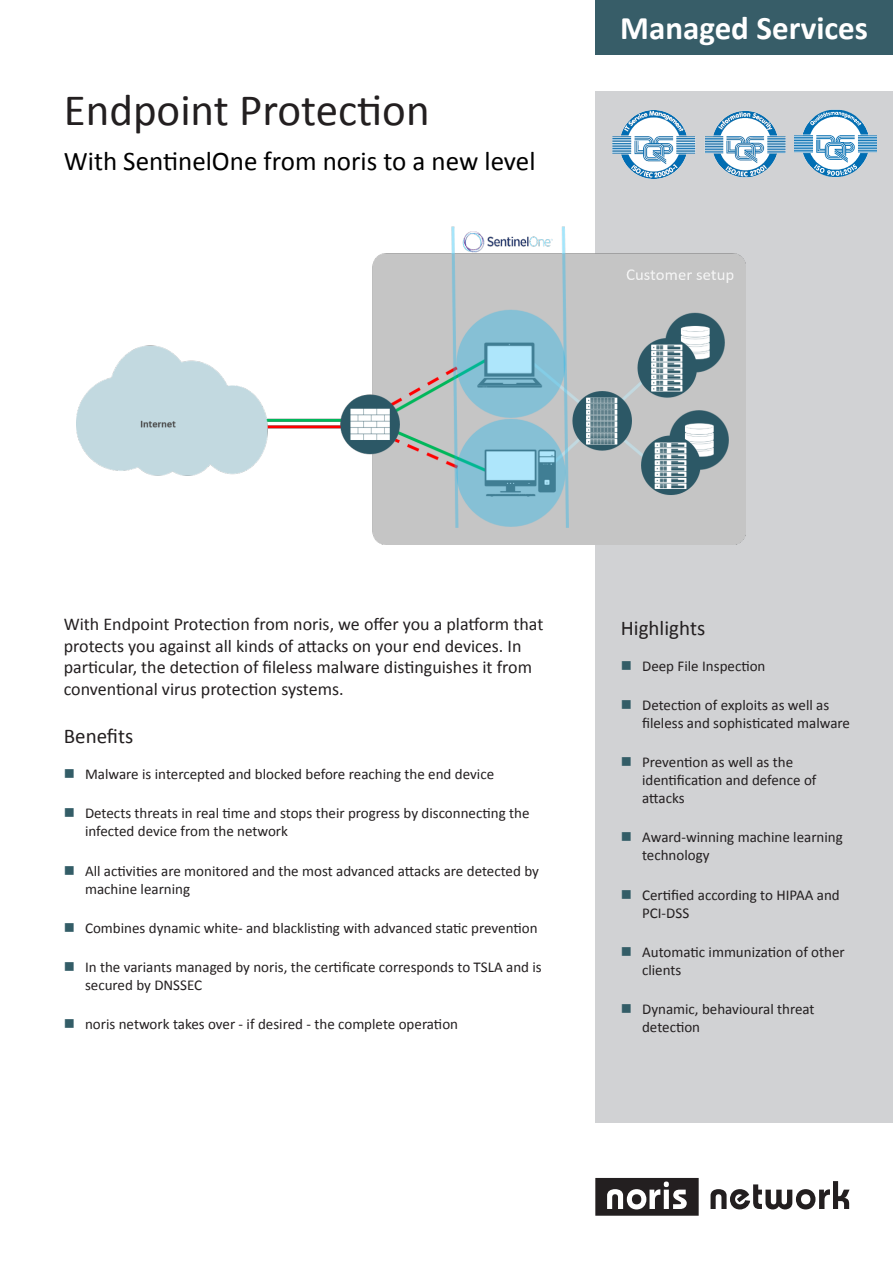
<style>
.page{position:relative;width:893px;height:1263px;background:#fff}
.page>*{position:absolute;margin:0;border:0;box-sizing:border-box;transform-origin:0 0}
.t1{font:45px "Calibri";color:#231f20}
.t2{font:700 33px "Calibri";color:#fff}
.t3{font:27px "Calibri";color:#000}
.t4{font:21px "Calibri";color:#231f20}
.t5{font:18px/21.6px "Calibri";color:#231f20}
.t6{font:15px/18px "Calibri";color:#231f20}
</style>
<div class="page">
<div style="left:595px;top:92px;width:298px;height:1031px;background:#d1d2d4"></div>
<div style="left:595px;top:0;width:298px;height:54px;background:#375d68"></div>
<svg style="left:710px;top:1181px;width:139px;height:28px"></svg>
<svg style="left:595px;top:1178px;width:104px;height:38px"></svg>
<img style="left:77px;top:226px;width:669px;height:319px">
<img style="left:795px;top:109px;width:81px;height:68px">
<img style="left:705px;top:111px;width:81px;height:67px">
<img style="left:612px;top:110px;width:83px;height:68px">
<p class="t1" style="left:64px;top:79px;width:367px">Endpoint Protection</p>
<p class="t3" style="left:64px;top:143px;width:473px">With SentinelOne from noris to a new level</p>
<p class="t2" style="left:620px;top:5px;width:249px">Managed Services</p>
<p class="t5" style="left:64px;top:613px;width:481px">With Endpoint Protection from noris, we offer you a platform that protects you against all kinds of attacks on your end devices. In particular, the detection of fileless malware distinguishes it from conventional virus protection systems.</p>
<p class="t4" style="left:64px;top:721px;width:71px">Benefits</p>
<p class="t6" style="left:85px;top:765px;width:411px">Malware is intercepted and blocked before reaching the end device</p>
<p class="t6" style="left:85px;top:804px;width:446px">Detects threats in real time and stops their progress by disconnecting the infected device from the network</p>
<p class="t6" style="left:85px;top:861px;width:455px">All activities are monitored and the most advanced attacks are detected by machine learning</p>
<p class="t6" style="left:85px;top:918px;width:454px">Combines dynamic white- and blacklisting with advanced static prevention</p>
<p class="t6" style="left:85px;top:958px;width:458px">In the variants managed by noris, the certificate corresponds to TSLA and is secured by DNSSEC</p>
<p class="t6" style="left:85px;top:1015px;width:375px">noris network takes over - if desired - the complete operation</p>
<p class="t4" style="left:621px;top:613px;width:86px">Highlights</p>
<p class="t6" style="left:642px;top:656px;width:125px">Deep File Inspection</p>
<p class="t6" style="left:642px;top:695px;width:209px">Detection of exploits as well as fileless and sophisticated malware</p>
<p class="t6" style="left:642px;top:753px;width:176px">Prevention as well as the identification and defence of attacks</p>
<p class="t6" style="left:642px;top:828px;width:202px">Award-winning machine learning technology</p>
<p class="t6" style="left:642px;top:885px;width:199px">Certified according to HIPAA and<br>PCI-DSS</p>
<p class="t6" style="left:642px;top:942px;width:204px">Automatic immunization of other clients</p>
<p class="t6" style="left:642px;top:1000px;width:174px">Dynamic, behavioural threat detection</p>
</div>
